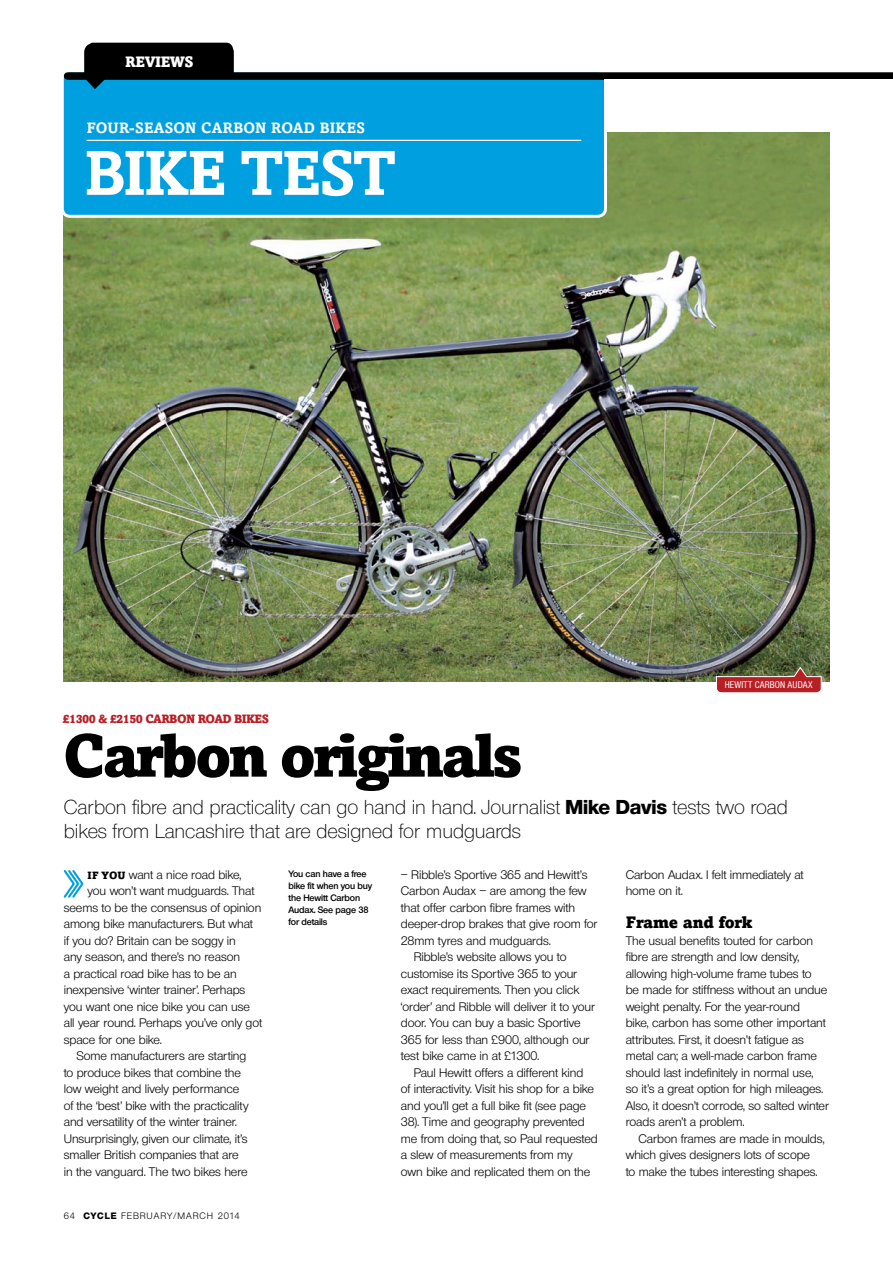
<style>
.page{position:relative;width:893px;height:1263px;background:#fff}
.page>*{position:absolute;margin:0;border:0;box-sizing:border-box;transform-origin:0 0}
._1stPara{font:700 63px "Amasis";letter-spacing:-.04em;color:#fff}
.t1{font:900 60px "Amasis";color:#000}
.t2{font:300 19.5px/24px "Olnova";letter-spacing:-.005em;color:#000}
.Answer_2ndPara{font:900 16.5px "Amasis";color:#000}
.t3{font:700 15px "Amasis";letter-spacing:.015em;color:#fff}
._1stPara-2{font:900 15px "Amasis";color:#fff}
.Answer_2ndPara-2{font:12px/16.5px "Olnova";letter-spacing:-.01em;color:#000}
.t4{font:900 12px "Amasis";letter-spacing:-.05em;color:#b81f25}
.t5{font:500 condensed 9.3px "Olnova";letter-spacing:.01em;color:#fff}
.t6{font:600 9px/12px "Olnova";letter-spacing:-.015em;color:#000}
.t7{font:9px "Olnova";letter-spacing:.1em;color:#000}
.s1{font-weight:800}
.s2{font-family:"Amasis";font-weight:900;font-size:10.5px}
</style>
<div class="page">
<img style="left:64px;top:133px;width:765px;height:548px">
<div style="left:62px;top:71px;width:543px;height:145px;background:#009fe0;border-radius:8px"></div>
<div style="left:61px;top:70px;width:546px;height:148px;border:3px solid #fff;border-radius:8px"></div>
<div style="left:64px;top:33px;width:565px;height:39px;background:#fff"></div>
<hr style="left:87px;top:140px;width:494px;height:1px;background:#fff">
<svg style="left:84px;top:43px;width:150px;height:46px"></svg>
<svg style="left:64px;top:870px;width:20px;height:28px"></svg>
<div style="left:68px;top:72px;width:825px;height:8px;background:#000"></div>
<div style="left:604px;top:80px;width:289px;height:25px;background:#fff"></div>
<svg style="left:716px;top:666px;width:106px;height:27px;background:#99463c"></svg>
<p class="_1stPara-2" style="left:125px;top:52px;width:68px">REVIEWS</p>
<p class="t3" style="left:87px;top:118px;width:280px">FOUR-SEASON CARBON ROAD BIKES</p>
<p class="_1stPara" style="left:84px;top:135px;width:310px">BIKE TEST</p>
<p class="t4" style="left:63px;top:711px;width:208px">£1300 &amp; £2150 carbon road bikes</p>
<p class="t1" style="left:63px;top:718px;width:461px">Carbon originals</p>
<p class="t5" style="left:725px;top:679px;width:89px">HEWITT CARBON AUDAX</p>
<p class="t2" style="left:64px;top:794px;width:725px">Carbon fibre and practicality can go hand in hand. Journalist <span class="s1">Mike Davis</span> tests two road bikes from Lancashire that are designed for mudguards</p>
<p class="Answer_2ndPara-2" style="left:88px;top:866px;width:155px"><span class="s2">If you</span> want a nice road bike,</p>
<p class="Answer_2ndPara-2" style="left:88px;top:883px;width:168px">you won’t want mudguards. That</p>
<p class="Answer_2ndPara-2" style="left:64px;top:899px;width:199px">seems to be the consensus of opinion</p>
<p class="Answer_2ndPara-2" style="left:64px;top:916px;width:191px">among bike manufacturers. But what</p>
<p class="Answer_2ndPara-2" style="left:64px;top:932px;width:174px">if you do? Britain can be soggy in</p>
<p class="Answer_2ndPara-2" style="left:64px;top:949px;width:178px">any season, and there’s no reason</p>
<p class="Answer_2ndPara-2" style="left:64px;top:965px;width:175px">a practical road bike has to be an</p>
<p class="Answer_2ndPara-2" style="left:64px;top:982px;width:183px">inexpensive ‘winter trainer’. Perhaps</p>
<p class="Answer_2ndPara-2" style="left:64px;top:998px;width:188px">you want one nice bike you can use</p>
<p class="Answer_2ndPara-2" style="left:64px;top:1015px;width:200px">all year round. Perhaps you’ve only got</p>
<p class="Answer_2ndPara-2" style="left:64px;top:1031px;width:99px">space for one bike.</p>
<p class="Answer_2ndPara-2" style="left:64px;top:1048px;width:186px;text-indent:13px">Some manufacturers are starting to produce bikes that combine the low weight and lively performance of the ‘best’ bike with the practicality and versatility of the winter trainer.<br>Unsurprisingly, given our climate, it’s smaller British companies that are in the vanguard. The two bikes here</p>
<p class="t7" style="left:64px;top:1210px;width:178px">64 <span class="s1">cycle</span> FEBRUARY/MARCH 2014</p>
<p class="t6" style="left:289px;top:867px;width:85px">You can have a free bike fit when you buy the Hewitt Carbon<br>Audax. See page 38 for details</p>
<p class="Answer_2ndPara-2" style="left:401px;top:866px;width:198px">– Ribble’s Sportive 365 and Hewitt’s Carbon Audax – are among the few that offer carbon fibre frames with deeper-drop brakes that give room for 28mm tyres and mudguards.</p>
<p class="Answer_2ndPara-2" style="left:401px;top:949px;width:196px;text-indent:13px">Ribble’s website allows you to customise its Sportive 365 to your exact requirements. Then you click ‘order’ and Ribble will deliver it to your door. You can buy a basic Sportive 365 for less than £900, although our test bike came in at £1300.</p>
<p class="Answer_2ndPara-2" style="left:401px;top:1064px;width:198px;text-indent:13px">Paul Hewitt offers a different kind<br>of interactivity. Visit his shop for a bike and you’ll get a full bike fit (see page 38). Time and geography prevented me from doing that, so Paul requested a slew of measurements from my<br>own bike and replicated them on the</p>
<p class="Answer_2ndPara-2" style="left:626px;top:866px;width:179px">Carbon Audax. I felt immediately at home on it.</p>
<p class="Answer_2ndPara" style="left:626px;top:912px;width:128px">Frame and fork</p>
<p class="Answer_2ndPara-2" style="left:626px;top:932px;width:205px">The usual benefits touted for carbon fibre are strength and low density, allowing high-volume frame tubes to<br>be made for stiffness without an undue weight penalty. For the year-round<br>bike, carbon has some other important attributes. First, it doesn’t fatigue as metal can; a well-made carbon frame should last indefinitely in normal use,<br>so it’s a great option for high mileages.<br>Also, it doesn’t corrode, so salted winter roads aren’t a problem.</p>
<p class="Answer_2ndPara-2" style="left:626px;top:1130px;width:200px;text-indent:13px">Carbon frames are made in moulds, which gives designers lots of scope<br>to make the tubes interesting shapes.</p>
</div>
